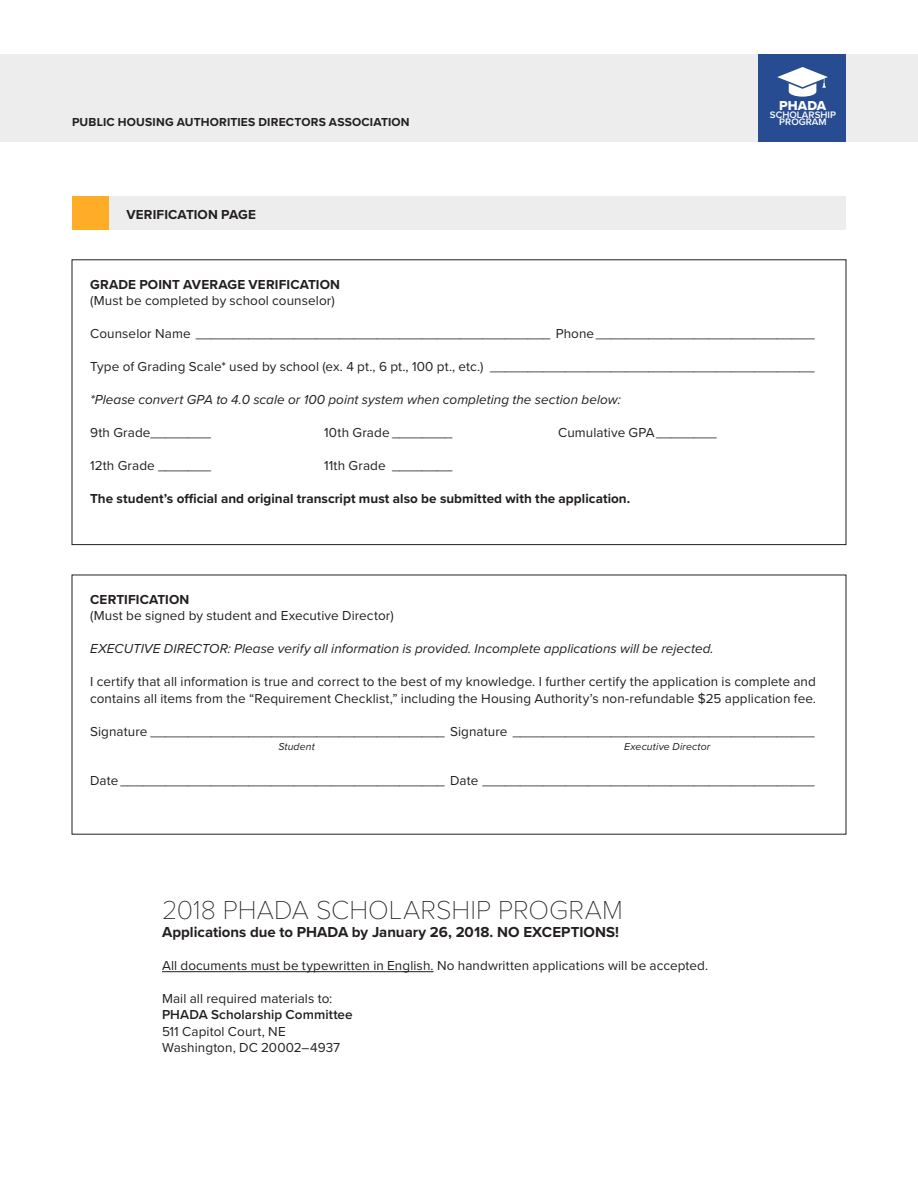
<style>
.page{position:relative;width:918px;height:1188px;background:#fff}
.page>*{position:absolute;margin:0;border:0;box-sizing:border-box;transform-origin:0 0}
.t1{font:100 27px "Proxima Nova T";color:#231f20}
.t2{font:700 15px "Proxima Nova";color:#231f20}
.t3{font:13.5px/16.5px "Proxima Nova";letter-spacing:.005em;color:#231f20}
.t4{font:italic 13.5px "Proxima Nova";letter-spacing:.005em;color:#231f20}
.t5{font:700 13.5px "Proxima Nova";letter-spacing:.005em;color:#231f20}
.t6{font:600 13.5px "Proxima Nova";letter-spacing:.005em;color:#231f20}
.t7{font:13.35px "Proxima Nova Extrabld";letter-spacing:.01em;color:#fff}
.t8{font:700 12px "Proxima Nova";letter-spacing:.02em;color:#231f20}
.t9{font:italic 10.5px "Proxima Nova";letter-spacing:.01em;color:#231f20}
.t10{font:600 9.75px/7.8px "Proxima Nova";color:#fff;text-align:center}
</style>
<div class="page">
<div style="left:104px;top:197px;width:742px;height:33px;background:#ededee"></div>
<div style="left:0;top:54px;width:918px;height:87px;background:#ededee"></div>
<div style="left:758px;top:54px;width:88px;height:87px;background:#284c92"></div>
<svg style="left:777px;top:67px;width:51px;height:30px"></svg>
<div style="left:72px;top:197px;width:36px;height:33px;background:#ffad26"></div>
<hr style="left:162px;top:971px;width:272px;height:1px;background:#231f20">
<p class="t8" style="left:72px;top:115px;width:339px">PUBLIC HOUSING AUTHORITIES DIRECTORS ASSOCIATION</p>
<p class="t5" style="left:126px;top:206px;width:131px">VERIFICATION PAGE</p>
<p class="t7" style="left:779px;top:97px;width:49px">PHADA</p>
<p class="t10" style="left:770px;top:111px;width:68px">SCHOLARSHIP<br>PROGRAM</p>
<p class="t5" style="left:90px;top:276px;width:251px">GRADE POINT AVERAGE VERIFICATION</p>
<p class="t3" style="left:90px;top:293px;width:246px">(Must be completed by school counselor)</p>
<p class="t3" style="left:90px;top:326px;width:726px">Counselor Name _______________________________________________ Phone_____________________________</p>
<p class="t3" style="left:90px;top:359px;width:726px">Type of Grading Scale* used by school (ex. 4 pt., 6 pt., 100 pt., etc.) ___________________________________________</p>
<p class="t4" style="left:90px;top:392px;width:532px">*Please convert GPA to 4.0 scale or 100 point system when completing the section below:</p>
<p class="t3" style="left:90px;top:425px;width:122px">9th Grade________</p>
<p class="t3" style="left:324px;top:425px;width:130px">10th Grade ________</p>
<p class="t3" style="left:558px;top:425px;width:160px">Cumulative GPA________</p>
<p class="t3" style="left:90px;top:458px;width:122px">12th Grade _______</p>
<p class="t3" style="left:324px;top:458px;width:130px">11th Grade ________</p>
<p class="t5" style="left:90px;top:491px;width:542px">The student’s official and original transcript must also be submitted with the application.</p>
<p class="t5" style="left:90px;top:591px;width:101px">CERTIFICATION</p>
<p class="t3" style="left:90px;top:608px;width:305px">(Must be signed by student and Executive Director)</p>
<p class="t4" style="left:90px;top:641px;width:625px">EXECUTIVE DIRECTOR: Please verify all information is provided. Incomplete applications will be rejected.</p>
<p class="t3" style="left:90px;top:674px;width:727px">I certify that all information is true and correct to the best of my knowledge. I further certify the application is complete and contains all items from the “Requirement Checklist,” including the Housing Authority’s non-refundable $25 application fee.</p>
<p class="t3" style="left:90px;top:723px;width:726px">Signature _______________________________________ Signature ________________________________________</p>
<p class="t3" style="left:90px;top:773px;width:726px">Date ___________________________________________ Date ____________________________________________</p>
<p class="t9" style="left:278px;top:741px;width:38px">Student</p>
<p class="t9" style="left:624px;top:741px;width:88px">Executive Director</p>
<h1 class="t1" style="left:162px;top:894px;width:463px">2018 PHADA SCHOLARSHIP PROGRAM</h1>
<p class="t2" style="left:162px;top:923px;width:459px">Applications due to PHADA by January 26, 2018. NO EXCEPTIONS!</p>
<p class="t3" style="left:162px;top:957px;width:548px">All documents must be typewritten in English. No handwritten applications will be accepted.</p>
<p class="t3" style="left:162px;top:990px;width:172px">Mail all required materials to:</p>
<p class="t6" style="left:162px;top:1007px;width:192px">PHADA Scholarship Committee</p>
<p class="t3" style="left:162px;top:1023px;width:180px">511 Capitol Court, NE<br>Washington, DC 20002–4937</p>
</div>
